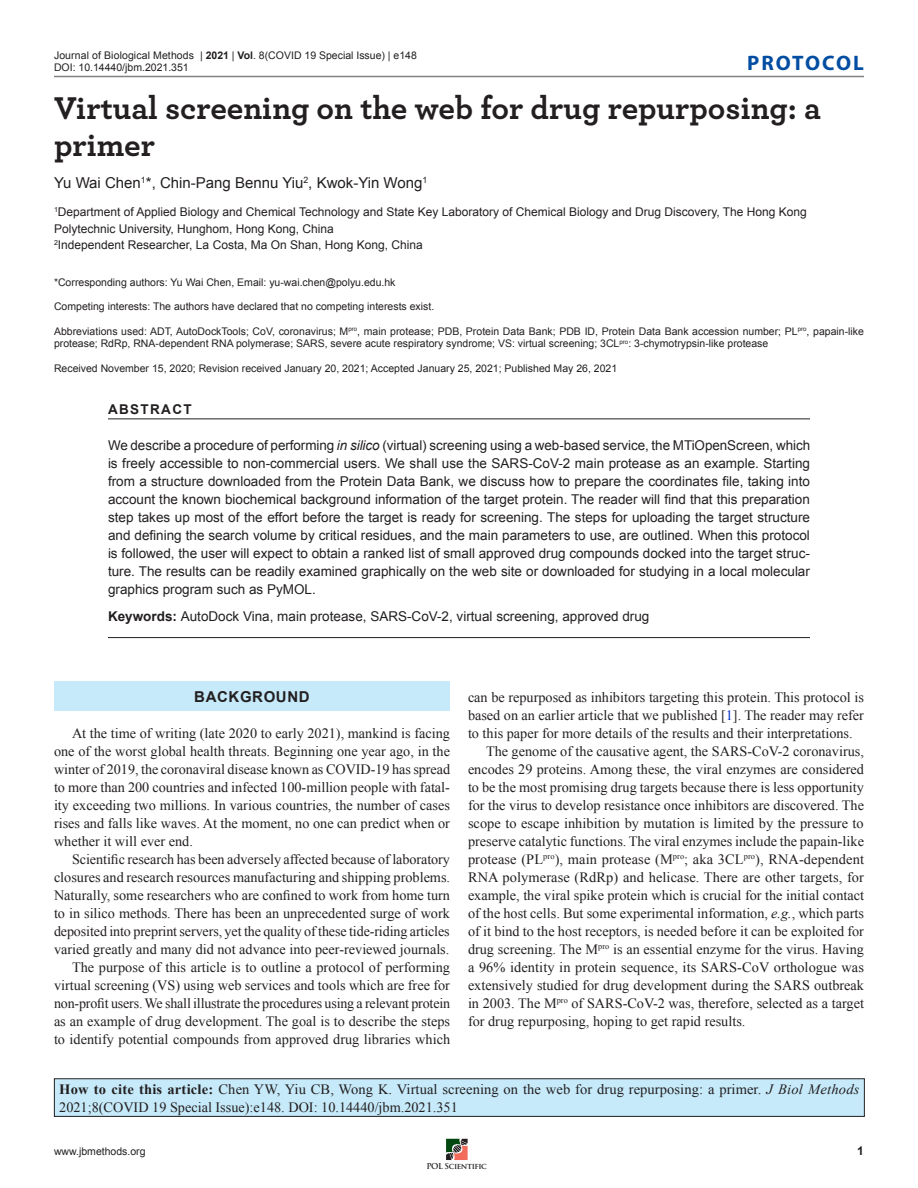
<style>
.page{position:relative;width:918px;height:1188px;background:#fff}
.page>*{position:absolute;margin:0;border:0;box-sizing:border-box;transform-origin:0 0}
.t1{font:700 33px/37.5px "Archer";color:#231f20}
.Article_Type{font:700 21px "Myriad Pro";letter-spacing:.09em;color:#014da2}
.Authors{font:15px "Arial";color:#231f20}
.Section_Header{font:700 15px "Arial";letter-spacing:.04em;color:#231f20}
.Body{font:14.25px/18px "Times New Roman";color:#231f20;text-align:justify}
.Citation{font:14.25px/18px "Times New Roman";letter-spacing:.005em;color:#231f20}
.Abstract{font:13.5px/18px "Arial";color:#231f20;text-align:justify}
.Keywords{font:13.5px "Arial";color:#231f20}
.Abstract_title{font:700 13.5px "Arial";letter-spacing:.1em;color:#231f20}
.Affiliation{font:12px/16.5px "Arial";color:#231f20}
.t2{font:700 12px "Arial";color:#231f20}
.Abbreivations{font:10.5px/12.6px "Arial";color:#231f20}
.Manuscript_info{font:10.5px/12.6px "Arial";color:#231f20}
.Competing_interests{font:10.5px "Arial";color:#231f20}
.Corresponding_author{font:10.5px "Arial";color:#231f20}
.t3{font:700 7.95px "Trajan Pro";letter-spacing:-.05em;color:#231f20}
.s1{font-weight:700}
.s2{font-style:italic}
.s3{color:#002fc4}
</style>
<div class="page">
<svg style="left:446px;top:1139px;width:22px;height:21px"></svg>
<hr style="left:54px;top:76px;width:810px;height:1px;background:#808285">
<hr style="left:108px;top:418px;width:702px;height:1px;background:#231f20">
<hr style="left:108px;top:637px;width:702px;height:1px;background:#231f20">
<div style="left:54px;top:681px;width:396px;height:30px;background:#c6eafa"></div>
<div style="left:54px;top:1079px;width:810px;height:37px;background:#c6eafa"></div>
<div style="left:54px;top:1078px;width:811px;height:39px;border:1px solid #231f20"></div>
<p class="Manuscript_info" style="left:54px;top:49px;width:364px">Journal of Biological Methods | <span class="s1">2021</span> | <span class="s1">Vol</span>. 8(COVID 19 Special Issue) | e148<br>DOI: 10.14440/jbm.2021.351</p>
<p class="Article_Type" style="left:747px;top:49px;width:118px">PROTOCOL</p>
<p class="t1" style="left:54px;top:87px;width:768px">Virtual screening on the web for drug repurposing: a primer</p>
<p class="Authors" style="left:54px;top:172px;width:375px">Yu Wai Chen<sup>1</sup>*, Chin-Pang Bennu Yiu<sup>2</sup>, Kwok-Yin Wong<sup>1</sup></p>
<p class="Affiliation" style="left:54px;top:204px;width:754px"><sup>1</sup>Department of Applied Biology and Chemical Technology and State Key Laboratory of Chemical Biology and Drug Discovery, The Hong Kong<br>Polytechnic University, Hunghom, Hong Kong, China<br><sup>2</sup>Independent Researcher, La Costa, Ma On Shan, Hong Kong, China</p>
<p class="Corresponding_author" style="left:54px;top:275px;width:343px">*Corresponding authors: Yu Wai Chen, Email: yu-wai.chen@polyu.edu.hk</p>
<p class="Competing_interests" style="left:54px;top:300px;width:382px">Competing interests: The authors have declared that no competing interests exist.</p>
<p class="Abbreivations" style="left:54px;top:325px;width:811px">Abbreviations used: ADT, AutoDockTools; CoV, coronavirus; M<sup>pro</sup>, main protease; PDB, Protein Data Bank; PDB ID, Protein Data Bank accession number; PL<sup>pro</sup>, papain-like protease; RdRp, RNA-dependent RNA polymerase; SARS, severe acute respiratory syndrome; VS: virtual screening; 3CL<sup>pro</sup>: 3-chymotrypsin-like protease</p>
<p class="Manuscript_info" style="left:54px;top:362px;width:565px">Received November 15, 2020; Revision received January 20, 2021; Accepted January 25, 2021; Published May 26, 2021</p>
<p class="Abstract_title" style="left:108px;top:400px;width:85px">ABSTRACT</p>
<p class="Abstract" style="left:108px;top:436px;width:704px">We describe a procedure of performing <span class="s2">in silico</span> (virtual) screening using a web-based service, the MTiOpenScreen, which is freely accessible to non-commercial users. We shall use the SARS-CoV-2 main protease as an example. Starting from a structure downloaded from the Protein Data Bank, we discuss how to prepare the coordinates file, taking into account the known biochemical background information of the target protein. The reader will find that this preparation step takes up most of the effort before the target is ready for screening. The steps for uploading the target structure and defining the search volume by critical residues, and the main parameters to use, are outlined. When this protocol is followed, the user will expect to obtain a ranked list of small approved drug compounds docked into the target struc&shy;ture. The results can be readily examined graphically on the web site or downloaded for studying in a local molecular graphics program such as PyMOL.</p>
<p class="Keywords" style="left:108px;top:607px;width:543px"><span class="s1">Keywords:</span> AutoDock Vina, main protease, SARS-CoV-2, virtual screening, approved drug</p>
<p class="Section_Header" style="left:194px;top:687px;width:117px">BACKGROUND</p>
<p class="Body" style="left:54px;top:724px;width:398px;text-indent:18px">At the time of writing (late 2020 to early 2021), mankind is facing one of the worst global health threats. Beginning one year ago, in the winter of 2019, the coronaviral disease known as COVID-19 has spread to more than 200 countries and infected 100-million people with fatal&shy;ity exceeding two millions. In various countries, the number of cases rises and falls like waves. At the moment, no one can predict when or whether it will ever end.</p>
<p class="Body" style="left:54px;top:850px;width:398px;text-indent:18px">Scientific research has been adversely affected because of laboratory closures and research resources manufacturing and shipping problems.<br>Naturally, some researchers who are confined to work from home turn to in silico methods. There has been an unprecedented surge of work deposited into preprint servers, yet the quality of these tide-riding articles varied greatly and many did not advance into peer-reviewed journals.</p>
<p class="Body" style="left:54px;top:958px;width:398px;text-indent:18px">The purpose of this article is to outline a protocol of performing virtual screening (VS) using web services and tools which are free for non-profit users. We shall illustrate the procedures using a relevant protein as an example of drug development. The goal is to describe the steps to identify potential compounds from approved drug libraries which</p>
<p class="Body" style="left:468px;top:688px;width:398px">can be repurposed as inhibitors targeting this protein. This protocol is based on an earlier article that we published [<span class="s3">1</span>]. The reader may refer to this paper for more details of the results and their interpretations.</p>
<p class="Body" style="left:468px;top:742px;width:398px;text-indent:18px">The genome of the causative agent, the SARS-CoV-2 coronavirus, encodes 29 proteins. Among these, the viral enzymes are considered to be the most promising drug targets because there is less opportunity for the virus to develop resistance once inhibitors are discovered. The scope to escape inhibition by mutation is limited by the pressure to preserve catalytic functions. The viral enzymes include the papain-like protease (PL<sup>pro</sup>), main protease (M<sup>pro</sup>; aka 3CL<sup>pro</sup>), RNA-dependent RNA polymerase (RdRp) and helicase. There are other targets, for example, the viral spike protein which is crucial for the initial contact of the host cells. But some experimental information, <span class="s2">e.g.</span>, which parts of it bind to the host receptors, is needed before it can be exploited for drug screening. The M<sup>pro</sup> is an essential enzyme for the virus. Having a 96% identity in protein sequence, its SARS-CoV orthologue was extensively studied for drug development during the SARS outbreak in 2003. The M<sup>pro</sup> of SARS-CoV-2 was, therefore, selected as a target for drug repurposing, hoping to get rapid results.</p>
<p class="Citation" style="left:59px;top:1080px;width:802px"><span class="s1">How to cite this article:</span> Chen YW, Yiu CB, Wong K. Virtual screening on the web for drug repurposing: a primer. <span class="s2">J Biol Methods<br></span>2021;8(COVID 19 Special Issue):e148. DOI: 10.14440/jbm.2021.351</p>
<p class="Abbreivations" style="left:54px;top:1145px;width:93px">www.jbmethods.org</p>
<p class="t2" style="left:857px;top:1143px;width:8px">1</p>
<p class="t3" style="left:427px;top:1161px;width:62px">POL Scientific</p>
</div>
